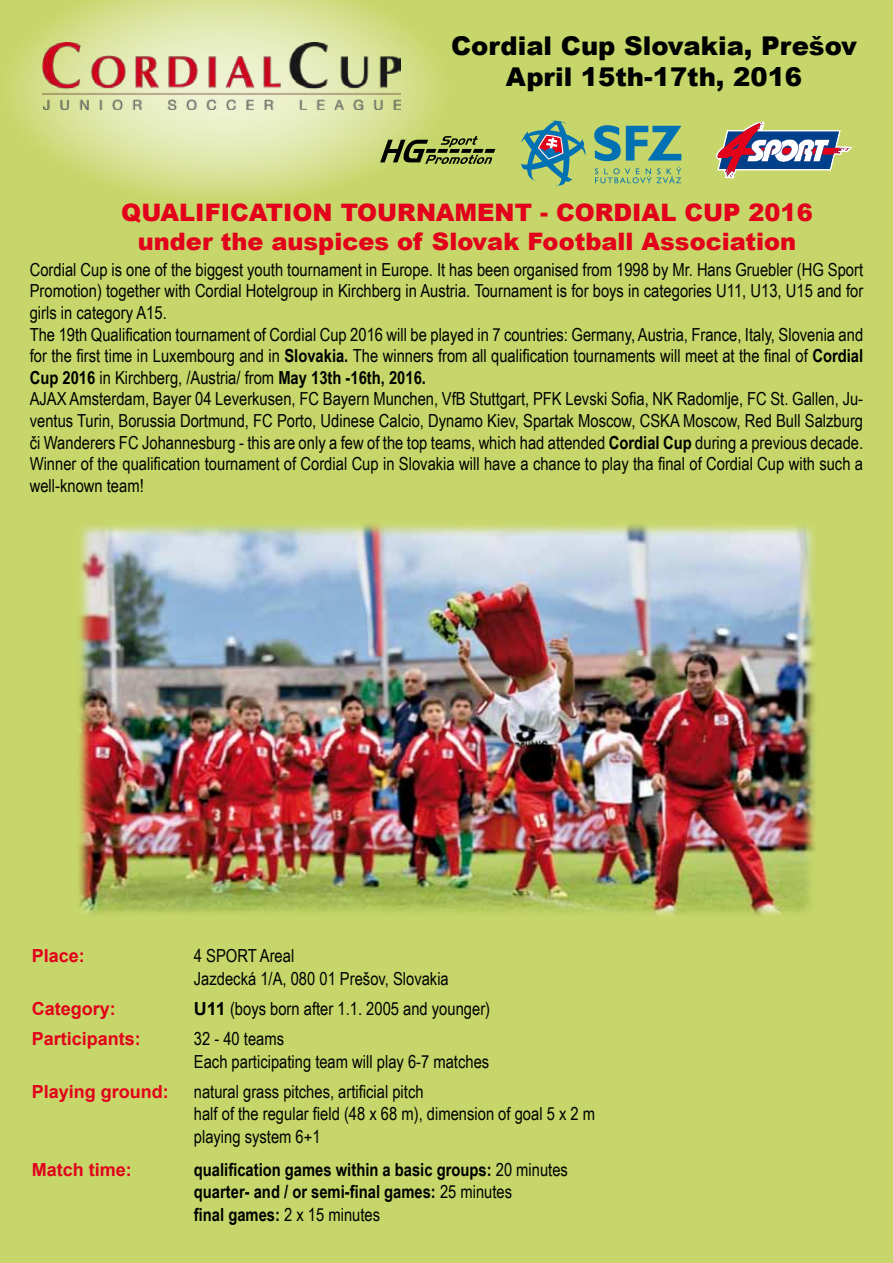
<style>
.page{position:relative;width:893px;height:1263px;background:#c7d66a}
.page>*{position:absolute;margin:0;border:0;box-sizing:border-box;transform-origin:0 0}
.t1{font:900 25.8px/31px "Arial";color:#000;text-align:center}
.t2{font:900 24px/28.8px "Arial";color:#e2001a;text-align:center}
.t3{font:18px/21.6px "Arial Narrow";color:#000}
.t4{font:700 18px/22.5px "Arial Narrow";color:#000}
.t5{font:700 18px "Arial";color:#e2001a}
.s1{font-weight:700}
.s2{font-family:"Arial";font-weight:700}
.s3{font-weight:400}
</style>
<div class="page">
<svg style="left:12px;top:0;width:426px;height:198px"></svg>
<img style="left:43px;top:43px;width:357px;height:66px">
<svg style="left:594px;top:125px;width:87px;height:58px"></svg>
<svg style="left:521px;top:121px;width:65px;height:65px"></svg>
<svg style="left:716px;top:122px;width:136px;height:56px"></svg>
<svg style="left:380px;top:136px;width:115px;height:28px"></svg>
<img style="left:79px;top:524px;width:736px;height:392px">
<h1 class="t1" style="left:451px;top:29px;width:407px">Cordial Cup Slovakia, Prešov<br>April 15th-17th, 2016</h1>
<h2 class="t2" style="left:121px;top:198px;width:693px">QUALIFICATION TOURNAMENT - CORDIAL CUP 2016 under the auspices of Slovak Football Association</h2>
<p class="t3" style="left:30px;top:258px;width:835px">Cordial Cup is one of the biggest youth tournament in Europe. It has been organised from 1998 by Mr. Hans Gruebler (HG Sport Promotion) together with Cordial Hotelgroup in Kirchberg in Austria. Tournament is for boys in categories U11, U13, U15 and for girls in category A15.<br>The 19th Qualification tournament of Cordial Cup 2016 will be played in 7 countries: Germany, Austria, France, Italy, Slovenia and for the first time in Luxembourg and in <span class="s1">Slovakia.</span> The winners from all qualification tournaments will meet at the final of <span class="s1">Cordial Cup 2016</span> in Kirchberg, /Austria/ from <span class="s1">May 13th -16th, 2016.<br></span>AJAX Amsterdam, Bayer 04 Leverkusen, FC Bayern Munchen, VfB Stuttgart, PFK Levski Sofia, NK Radomlje, FC St. Gallen, Ju&shy;ventus Turin, Borussia Dortmund, FC Porto, Udinese Calcio, Dynamo Kiev, Spartak Moscow, CSKA Moscow, Red Bull Salzburg či Wanderers FC Johannesburg - this are only a few of the top teams, which had attended <span class="s1">Cordial Cup</span> during a previous decade.<br>Winner of the qualification tournament of Cordial Cup in Slovakia will have a chance to play tha final of Cordial Cup with such a well-known team!</p>
<p class="t5" style="left:32px;top:944px;width:55px">Place:</p>
<p class="t3" style="left:194px;top:944px;width:256px;line-height:22.5px">4 SPORT Areal<br>Jazdecká 1/A, 080 01 Prešov, Slovakia</p>
<p class="t5" style="left:32px;top:997px;width:86px">Category:</p>
<p class="t3" style="left:194px;top:997px;width:298px"><span class="s2">U11</span> (boys born after 1.1. 2005 and younger)</p>
<p class="t5" style="left:32px;top:1027px;width:111px">Participants:</p>
<p class="t3" style="left:194px;top:1027px;width:297px;line-height:22.5px">32 - 40 teams<br>Each participating team will play 6-7 matches</p>
<p class="t5" style="left:32px;top:1079px;width:139px">Playing ground:</p>
<p class="t3" style="left:194px;top:1079px;width:403px;line-height:22.5px">natural grass pitches, artificial pitch<br>half of the regular field (48 x 68 m), dimension of goal 5 x 2 m playing system 6+1</p>
<p class="t5" style="left:32px;top:1157px;width:102px">Match time:</p>
<p class="t4" style="left:194px;top:1157px;width:376px">qualification games within a basic groups: <span class="s3">20 minutes </span>quarter- and / or semi-final games: <span class="s3">25 minutes<br></span>final games: <span class="s3">2 x 15 minutes</span></p>
</div>
